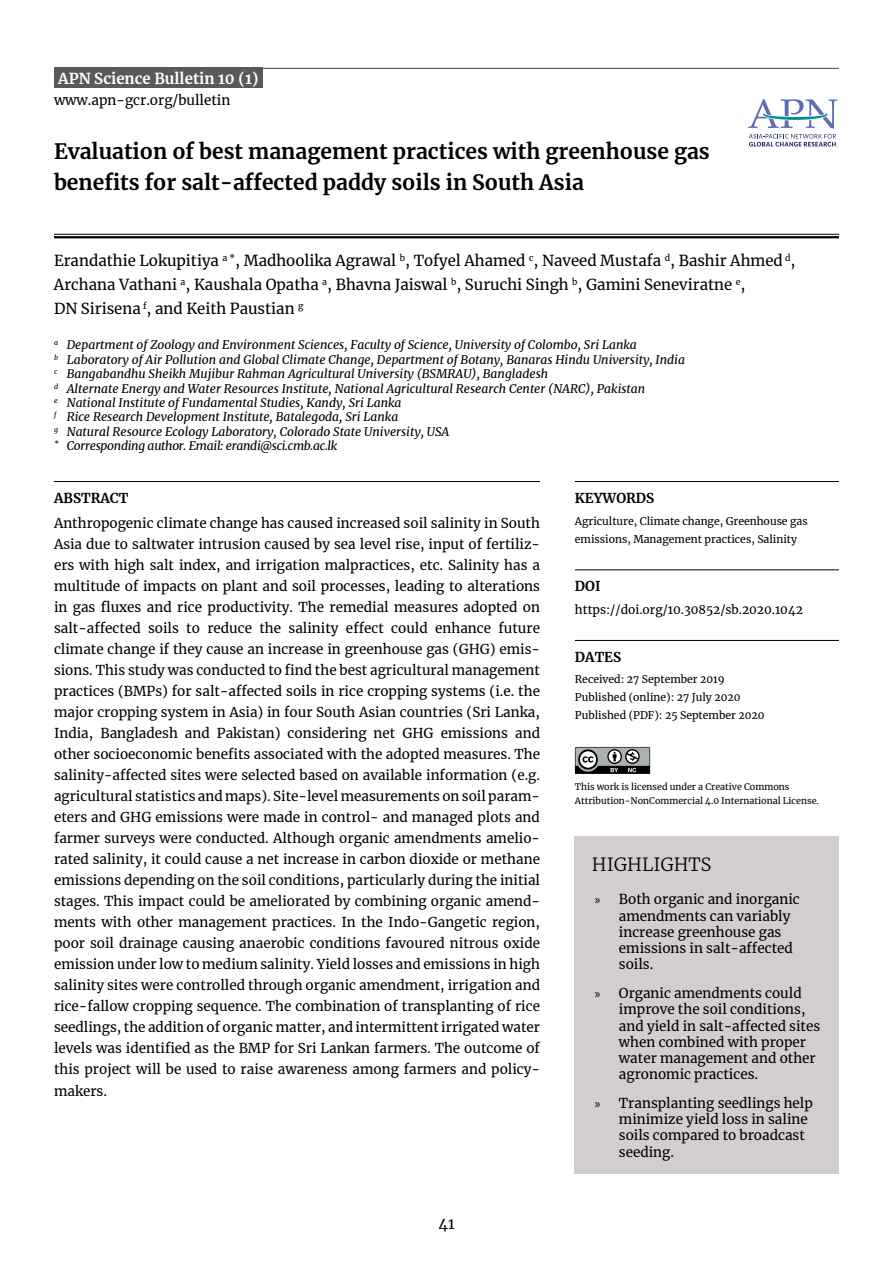
<style>
.page{position:relative;width:893px;height:1263px;background:#fff}
.page>*{position:absolute;margin:0;border:0;box-sizing:border-box;transform-origin:0 0}
.t1{font:700 21px/31.5px "Merriweather";color:#000}
.t2{font:300 18px "Merriweather";color:#000}
.t3{font:15px/24px "Merriweather";color:#000}
.t4{font:700 15px "Merriweather";color:#fff}
.t5{font:13.5px/21px "Merriweather";color:#000}
.t6{font:700 13.5px "Merriweather";color:#000}
.t7{font:italic 12px/14.4px "Merriweather";color:#000}
.t8{font:12px "Merriweather";color:#000}
.t9{font:10.5px/18px "Merriweather";color:#000}
.t10{font:9px/13.5px "Merriweather";color:#000}
.s1{font-family:"Myriad Pro"}
</style>
<div class="page">
<hr style="left:54px;top:68px;width:785px;height:1px;background:#58595b">
<div style="left:54px;top:68px;width:209px;height:20px;background:#58595b"></div>
<svg style="left:748px;top:99px;width:89px;height:48px"></svg>
<hr style="left:54px;top:234px;width:785px;height:1px;background:#000">
<hr style="left:54px;top:236px;width:785px;height:2px;background:#000">
<hr style="left:54px;top:481px;width:486px;height:1px;background:#000">
<hr style="left:575px;top:481px;width:264px;height:1px;background:#000">
<hr style="left:575px;top:569px;width:264px;height:1px;background:#000">
<hr style="left:575px;top:640px;width:264px;height:1px;background:#000">
<div style="left:575px;top:836px;width:264px;height:338px;background:#d2cecd"></div>
<svg style="left:575px;top:747px;width:76px;height:27px;background:#737673"></svg>
<p class="t4" style="left:58px;top:68px;width:202px">APN Science Bulletin 10 (1)</p>
<p class="t5" style="left:54px;top:90px;width:178px">www.apn-gcr.org/bulletin</p>
<h1 class="t1" style="left:54px;top:135px;width:657px">Evaluation of best management practices with greenhouse gas benefits for salt-affected paddy soils in South Asia</h1>
<p class="t3" style="left:54px;top:248px;width:743px">Erandathie Lokupitiya <sup>a</sup> <sup>*</sup>, Madhoolika Agrawal <sup>b</sup>, Tofyel Ahamed <sup>c</sup>, Naveed Mustafa <sup>d</sup>, Bashir Ahmed <sup>d</sup>,<br>Archana Vathani <sup>a</sup>, Kaushala Opatha <sup>a</sup>, Bhavna Jaiswal <sup>b</sup>, Suruchi Singh <sup>b</sup>, Gamini Seneviratne <sup>e</sup>,<br>DN Sirisena <sup>f</sup>, and Keith Paustian <sup>g</sup></p>
<p class="t7" style="left:54px;top:337px;width:633px"><sup>a</sup> Department of Zoology and Environment Sciences, Faculty of Science, University of Colombo, Sri Lanka<br><sup>b</sup> Laboratory of Air Pollution and Global Climate Change, Department of Botany, Banaras Hindu University, India <sup>c</sup> Bangabandhu Sheikh Mujibur Rahman Agricultural University (BSMRAU), Bangladesh<br><sup>d</sup> Alternate Energy and Water Resources Institute, National Agricultural Research Center (NARC), Pakistan<br><sup>e</sup> National Institute of Fundamental Studies, Kandy, Sri Lanka<br><sup>f</sup> Rice Research Development Institute, Batalegoda, Sri Lanka<br><sup>g</sup> Natural Resource Ecology Laboratory, Colorado State University, USA<br><sup>*</sup> Corresponding author. Email: erandi@sci.cmb.ac.lk</p>
<p class="t6" style="left:54px;top:489px;width:76px">Abstract</p>
<p class="t6" style="left:575px;top:489px;width:80px">Keywords</p>
<p class="t5" style="left:54px;top:512px;width:488px;text-align:justify">Anthropogenic climate change has caused increased soil salinity in South Asia due to saltwater intrusion caused by sea level rise, input of fertiliz&shy;ers with high salt index, and irrigation malpractices, etc. Salinity has a multitude of impacts on plant and soil processes, leading to alterations in gas fluxes and rice productivity. The remedial measures adopted on salt-affected soils to reduce the salinity effect could enhance future climate change if they cause an increase in greenhouse gas (GHG) emis&shy;sions. This study was conducted to find the best agricultural management practices (BMPs) for salt-affected soils in rice cropping systems (i.e. the major cropping system in Asia) in four South Asian countries (Sri Lanka, India, Bangladesh and Pakistan) considering net GHG emissions and other socioeconomic benefits associated with the adopted measures. The salinity-affected sites were selected based on available information (e.g. agricultural statistics and maps). Site-level measurements on soil param&shy;eters and GHG emissions were made in control- and managed plots and farmer surveys were conducted. Although organic amendments amelio&shy;rated salinity, it could cause a net increase in carbon dioxide or methane emissions depending on the soil conditions, particularly during the initial stages. This impact could be ameliorated by combining organic amend&shy;ments with other management practices. In the Indo-Gangetic region, poor soil drainage causing anaerobic conditions favoured nitrous oxide emission under low to medium salinity. Yield losses and emissions in high salinity sites were controlled through organic amendment, irrigation and rice-fallow cropping sequence. The combination of transplanting of rice seedlings, the addition of organic matter, and intermittent irrigated water levels was identified as the BMP for Sri Lankan farmers. The outcome of this project will be used to raise awareness among farmers and policy&shy;makers.</p>
<p class="t9" style="left:575px;top:512px;width:234px">Agriculture, Climate change, Greenhouse gas emissions, Management practices, Salinity</p>
<p class="t6" style="left:575px;top:577px;width:27px">DO I</p>
<p class="t8" style="left:575px;top:601px;width:229px">https://doi.org/10.30852/sb.2020.1042</p>
<p class="t6" style="left:575px;top:648px;width:39px">Dates</p>
<p class="t9" style="left:575px;top:670px;width:191px">Received: 27 September 2019<br>Published (online): 27 July 2020<br>Published (PDF): 25 September 2020</p>
<p class="t10" style="left:575px;top:780px;width:246px">This work is licensed under a Creative Commons<br>Attribution-NonCommercial 4.0 International License.</p>
<h2 class="t2" style="left:592px;top:852px;width:121px">HIGHLIGHTS</h2>
<p class="t5" style="left:619px;top:891px;width:182px;line-height:16.2px;text-indent:-24px"><span class="s1">»</span> Both organic and inorganic amendments can variably increase greenhouse gas emissions in salt-affected soils.</p>
<p class="t5" style="left:619px;top:985px;width:203px;line-height:16.2px;text-indent:-24px"><span class="s1">»</span> Organic amendments could improve the soil conditions, and yield in salt-affected sites when combined with proper water management and other agronomic practices.</p>
<p class="t5" style="left:619px;top:1095px;width:196px;line-height:16.2px;text-indent:-24px"><span class="s1">»</span> Transplanting seedlings help minimize yield loss in saline soils compared to broadcast seeding.</p>
<p class="t3" style="left:438px;top:1211px;width:18px">41</p>
</div>
